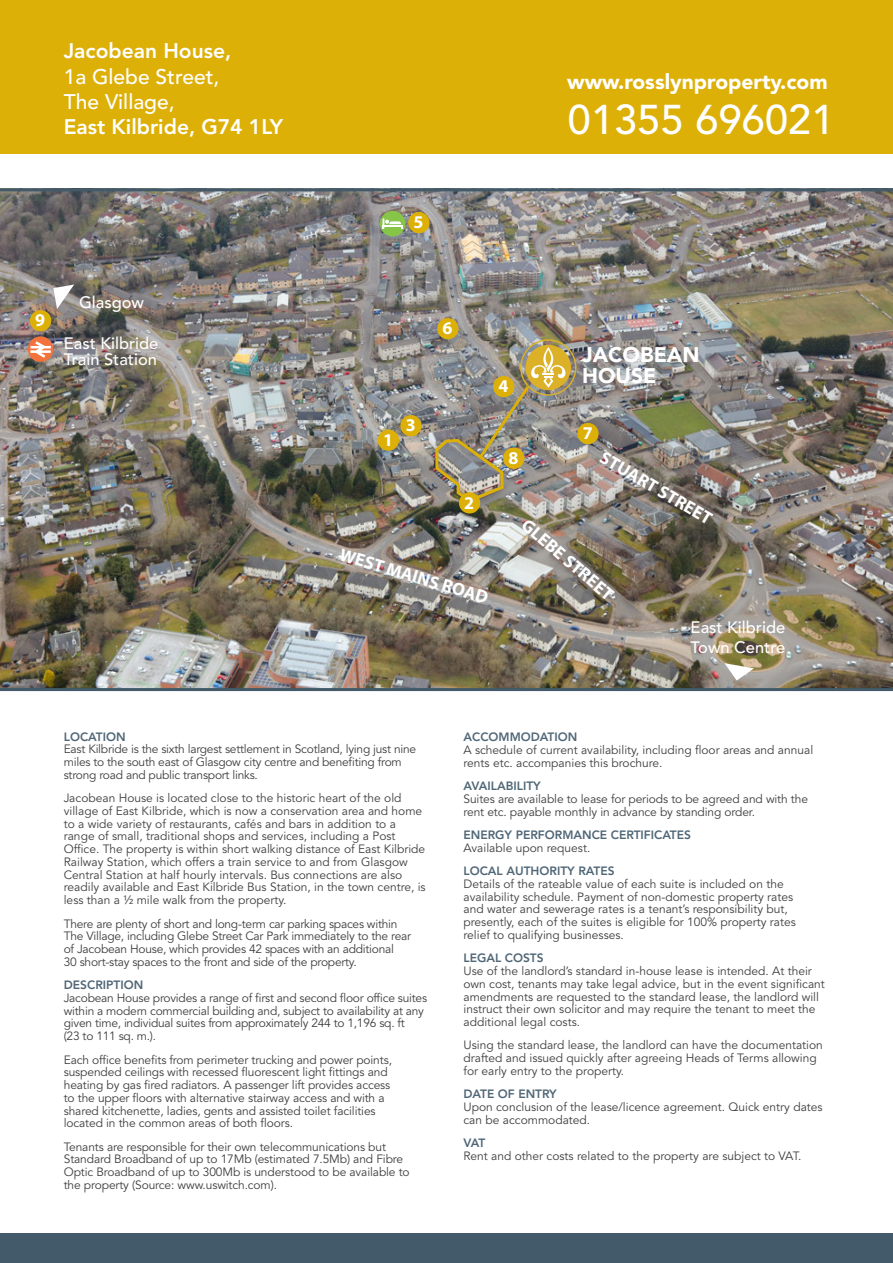
<style>
.page{position:relative;width:893px;height:1263px;background:#fff}
.page>*{position:absolute;margin:0;border:0;box-sizing:border-box;transform-origin:0 0}
.t1{font:500 41.25px "Avenir LT Std";letter-spacing:.005em;color:#fff}
.t2{font:900 21px/21px "Avenir LT Std";color:#fff}
.t3{font:800 21px "Avenir LT Std";color:#fff}
.t4{font:500 21px "Avenir LT Std";color:#fff}
.t5{font:700 18px "Myriad Pro";color:#fff}
.t6{font:500 16.5px/19.8px "Avenir LT Std";color:#fff}
.t7{font:12px/12.8px "Avenir LT Std";color:#3e3e3f}
.t8{font:12px/12.8px "Avenir LT Std";letter-spacing:-.02em;color:#3e3e3f}
.t9{font:800 12px/12.8px "Avenir LT Std";color:#506777}
.s1{font-weight:800;color:#506777}
.s2{font-weight:400;color:#3e3e3f}
</style>
<div class="page">
<img style="left:0;top:191px;width:893px;height:497px">
<svg style="left:724px;top:663px;width:30px;height:17px"></svg>
<svg style="left:53px;top:284px;width:21px;height:25px"></svg>
<div style="left:0;top:1233px;width:893px;height:30px;background:#425a69"></div>
<div style="left:526px;top:345px;width:45px;height:45px;background:#dcb127;border-radius:50%"></div>
<img style="left:433px;top:347px;width:132px;height:157px">
<div style="left:378px;top:430px;width:21px;height:21px;background:#ddb008;border-radius:50%"></div>
<div style="left:380px;top:211px;width:25px;height:25px;background:#87c548;border-radius:50%"></div>
<svg style="left:383px;top:218px;width:20px;height:11px"></svg>
<div style="left:28px;top:336px;width:25px;height:26px;background:#f3733c;border-radius:50%"></div>
<svg style="left:30px;top:341px;width:21px;height:17px"></svg>
<div style="left:400px;top:415px;width:22px;height:21px;background:#ddb008;border-radius:50%"></div>
<div style="left:437px;top:318px;width:21px;height:21px;background:#ddb008;border-radius:50%"></div>
<div style="left:493px;top:376px;width:21px;height:21px;background:#ddb008;border-radius:50%"></div>
<div style="left:577px;top:423px;width:22px;height:21px;background:#ddb008;border-radius:50%"></div>
<div style="left:503px;top:448px;width:21px;height:21px;background:#ddb008;border-radius:50%"></div>
<div style="left:459px;top:492px;width:21px;height:21px;background:#ddb008;border-radius:50%"></div>
<div style="left:408px;top:212px;width:21px;height:21px;background:#ddb008;border-radius:50%"></div>
<div style="left:30px;top:310px;width:21px;height:21px;background:#ddb008;border-radius:50%"></div>
<div style="left:0;top:0;width:893px;height:153px;background:#ddb008"></div>
<hr style="left:0;top:688px;width:893px;height:3px;background:#425a69">
<hr style="left:0;top:188px;width:893px;height:3px;background:#425a69">
<p class="t3" style="left:64px;top:39px;width:169px">Jacobean House,</p>
<p class="t4" style="left:64px;top:64px;width:157px">1a Glebe Street,</p>
<p class="t4" style="left:64px;top:89px;width:112px">The Village,</p>
<p class="t3" style="left:64px;top:114px;width:221px">East Kilbride, G74 1LY</p>
<p class="t2" style="left:567px;top:71px;width:262px">www.rosslynproperty.com</p>
<p class="t1" style="left:568px;top:96px;width:268px">01355 696021</p>
<p class="t2" style="left:596px;top:72px;width:262px">www.rosslynproperty.com</p>
<p class="t1" style="left:585px;top:97px;width:280px">0141 442 0021</p>
<p class="t5" style="left:35px;top:309px;width:11px">9</p>
<p class="t6" style="left:79px;top:293px;width:67px">Glasgow</p>
<p class="t6" style="left:64px;top:335px;width:96px;line-height:16.5px">East Kilbride<br>Train Station</p>
<p class="t5" style="left:414px;top:210px;width:11px">5</p>
<p class="t5" style="left:443px;top:317px;width:11px">6</p>
<p class="t5" style="left:498px;top:375px;width:11px">4</p>
<p class="t2" style="left:582px;top:344px;width:119px">JACOBEAN<br>HOUSE</p>
<p class="t5" style="left:383px;top:428px;width:11px">1</p>
<p class="t5" style="left:406px;top:414px;width:11px">3</p>
<p class="t5" style="left:464px;top:491px;width:11px">2</p>
<h3 class="t5" style="left:344px;top:542px;width:156px;rotate:17deg">WEST MAINS ROAD</h3>
<p class="t5" style="left:583px;top:421px;width:11px">7</p>
<h3 class="t5" style="left:608px;top:445px;width:128px;rotate:31deg">STUART STREET</h3>
<p class="t5" style="left:508px;top:446px;width:11px">8</p>
<h3 class="t5" style="left:532px;top:513px;width:116px;rotate:41deg">GLEBE STREET</h3>
<p class="t6" style="left:690px;top:618px;width:96px">East Kilbride<br>Town Centre</p>
<p class="t8" style="left:64px;top:730px;width:354px"><span class="s1">LOCATION<br></span>East Kilbride is the sixth largest settlement in Scotland, lying just nine miles to the south east of Glasgow city centre and benefiting from strong road and public transport links.</p>
<p class="t7" style="left:64px;top:792px;width:363px">Jacobean House is located close to the historic heart of the old village of East Kilbride, which is now a conservation area and home to a wide variety of restaurants, cafés and bars in addition to a range of small, traditional shops and services, including a Post Office. The property is within short walking distance of East Kilbride Railway Station, which offers a train service to and from Glasgow Central Station at half hourly intervals. Bus connections are also readily available and East Kilbride Bus Station, in the town centre, is less than a ½ mile walk from the property.</p>
<p class="t8" style="left:64px;top:917px;width:349px">There are plenty of short and long-term car parking spaces within The Village, including Glebe Street Car Park immediately to the rear of Jacobean House, which provides 42 spaces with an additional<br>30 short-stay spaces to the front and side of the property.</p>
<p class="t8" style="left:64px;top:979px;width:365px"><span class="s1">DESCRIPTION<br></span>Jacobean House provides a range of first and second floor office suites within a modern commercial building and, subject to availability at any given time, individual suites from approximately 244 to 1,196 sq. ft<br>(23 to 111 sq. m.).</p>
<p class="t7" style="left:64px;top:1053px;width:330px">Each office benefits from perimeter trucking and power points, suspended ceilings with recessed fluorescent light fittings and heating by gas fired radiators. A passenger lift provides access to the upper floors with alternative stairway access and with a shared kitchenette, ladies, gents and assisted toilet facilities located in the common areas of both floors.</p>
<p class="t7" style="left:64px;top:1140px;width:347px">Tenants are responsible for their own telecommunications but Standard Broadband of up to 17Mb (estimated 7.5Mb) and Fibre Optic Broadband of up to 300Mb is understood to be available to the property (Source: www.uswitch.com).</p>
<p class="t7" style="left:463px;top:731px;width:351px"><span class="s1">ACCOMMODATION<br></span>A schedule of current availability, including floor areas and annual rents etc. accompanies this brochure.</p>
<p class="t7" style="left:463px;top:780px;width:346px"><span class="s1">AVAILABILITY<br></span>Suites are available to lease for periods to be agreed and with the rent etc. payable monthly in advance by standing order.</p>
<p class="t9" style="left:463px;top:828px;width:229px">ENERGY PERFORMANCE CERTIFICATES<br><span class="s2">Available upon request.</span></p>
<p class="t7" style="left:463px;top:865px;width:334px"><span class="s1">LOCAL AUTHORITY RATES<br></span>Details of the rateable value of each suite is included on the availability schedule. Payment of non-domestic property rates and water and sewerage rates is a tenant’s responsibility but, presently, each of the suites is eligible for 100% property rates relief to qualifying businesses.</p>
<p class="t7" style="left:463px;top:952px;width:363px"><span class="s1">LEGAL COSTS<br></span>Use of the landlord’s standard in-house lease is intended. At their own cost, tenants may take legal advice, but in the event significant amendments are requested to the standard lease, the landlord will instruct their own solicitor and may require the tenant to meet the additional legal costs.</p>
<p class="t7" style="left:463px;top:1039px;width:361px">Using the standard lease, the landlord can have the documentation drafted and issued quickly after agreeing Heads of Terms allowing for early entry to the property.</p>
<p class="t7" style="left:463px;top:1088px;width:361px"><span class="s1">DATE OF ENTRY<br></span>Upon conclusion of the lease/licence agreement. Quick entry dates can be accommodated.</p>
<p class="t7" style="left:463px;top:1137px;width:340px"><span class="s1">VAT<br></span>Rent and other costs related to the property are subject to VAT.</p>
</div>
